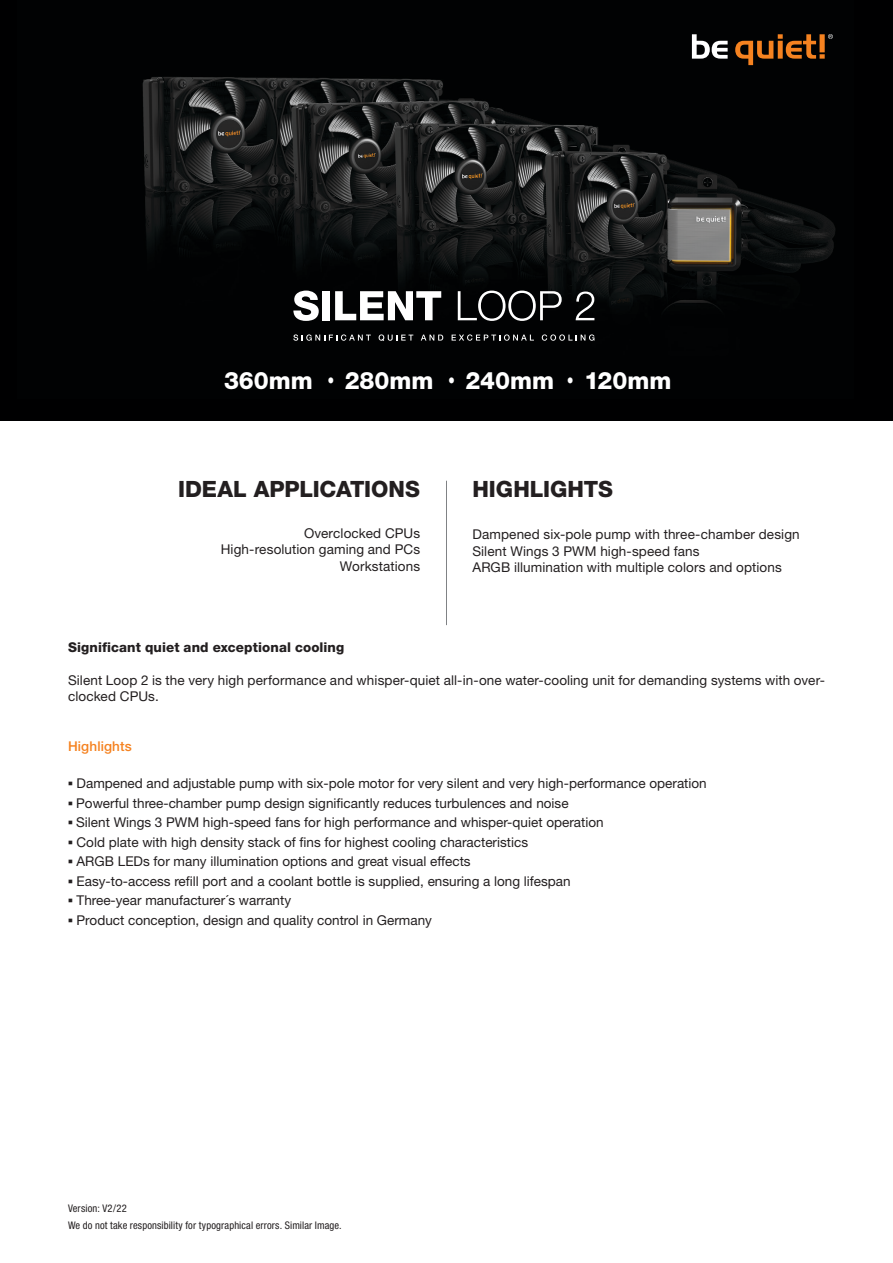
<style>
.page{position:relative;width:893px;height:1263px;background:#fff}
.page>*{position:absolute;margin:0;border:0;box-sizing:border-box;transform-origin:0 0}
.t1{font:800 24px "Helvetica Neue LT Pro";color:#fff}
.t2{font:800 22.5px "Helvetica Neue LT Pro";color:#231f20}
.t3{font:13.5px/16.5px "Helvetica Neue LT Pro";color:#231f20}
.t4{font:800 13.5px "Helvetica Neue LT Pro";letter-spacing:.01em;color:#231f20}
.t5{font:500 13.5px "Helvetica Neue LT Pro";letter-spacing:.01em;color:#f58220}
.t6{font:condensed 10.5px "Helvetica Neue LT Pro";letter-spacing:.015em;color:#231f20}
.s1{font-family:"Arial Narrow";font-weight:400}
.s2{font-family:"Franklin Gothic";font-weight:500}
</style>
<div class="page">
<div style="left:0;top:0;width:893px;height:421px;background:#000001"></div>
<img style="left:142px;top:34px;width:694px;height:307px">
<svg style="left:692px;top:34px;width:36px;height:25px"></svg>
<svg style="left:735px;top:34px;width:98px;height:31px"></svg>
<hr style="left:446px;top:481px;width:1px;height:144px;background:#808285">
<svg style="left:293px;top:334px;width:78px;height:7px"></svg>
<svg style="left:379px;top:334px;width:34px;height:7px"></svg>
<svg style="left:421px;top:335px;width:22px;height:6px"></svg>
<svg style="left:452px;top:334px;width:82px;height:7px"></svg>
<svg style="left:542px;top:334px;width:52px;height:7px"></svg>
<svg style="left:293px;top:291px;width:26px;height:30px"></svg>
<div style="left:322px;top:291px;width:8px;height:29px;background:#fff"></div>
<svg style="left:335px;top:291px;width:106px;height:29px"></svg>
<svg style="left:458px;top:291px;width:104px;height:30px"></svg>
<svg style="left:576px;top:291px;width:18px;height:29px"></svg>
<p class="t1" style="left:224px;top:366px;width:449px">360mm <span class="s1">•</span> 280mm <span class="s1">•</span> 240mm <span class="s1">•</span> 120mm</p>
<p class="t2" style="left:178px;top:475px;width:244px">IDEAL APPLICATIONS</p>
<p class="t2" style="left:472px;top:475px;width:142px">HIGHLIGHTS</p>
<p class="t3" style="left:304px;top:524px;width:118px">Overclocked CPUs</p>
<p class="t3" style="left:221px;top:541px;width:201px">High-resolution gaming and PCs</p>
<p class="t3" style="left:340px;top:557px;width:82px">Workstations</p>
<p class="t3" style="left:472px;top:526px;width:329px">Dampened six-pole pump with three-chamber design</p>
<p class="t3" style="left:472px;top:542px;width:229px">Silent Wings 3 PWM high-speed fans</p>
<p class="t3" style="left:472px;top:559px;width:311px">ARGB illumination with multiple colors and options</p>
<p class="t4" style="left:68px;top:639px;width:278px">Significant quiet and exceptional cooling</p>
<p class="t3" style="left:68px;top:671px;width:758px">Silent Loop 2 is the very high performance and whisper-quiet all-in-one water-cooling unit for demanding systems with over&shy;clocked CPUs.</p>
<p class="t5" style="left:68px;top:738px;width:65px">Highlights</p>
<p class="t3" style="left:68px;top:775px;width:640px"><span class="s2">▪</span> Dampened and adjustable pump with six-pole motor for very silent and very high-performance operation</p>
<p class="t3" style="left:68px;top:794px;width:502px"><span class="s2">▪</span> Powerful three-chamber pump design significantly reduces turbulences and noise</p>
<p class="t3" style="left:68px;top:814px;width:537px"><span class="s2">▪</span> Silent Wings 3 PWM high-speed fans for high performance and whisper-quiet operation</p>
<p class="t3" style="left:68px;top:833px;width:462px"><span class="s2">▪</span> Cold plate with high density stack of fins for highest cooling characteristics</p>
<p class="t3" style="left:68px;top:853px;width:404px"><span class="s2">▪</span> ARGB LEDs for many illumination options and great visual effects</p>
<p class="t3" style="left:68px;top:872px;width:504px"><span class="s2">▪</span> Easy-to-access refill port and a coolant bottle is supplied, ensuring a long lifespan</p>
<p class="t3" style="left:68px;top:892px;width:225px"><span class="s2">▪</span> Three-year manufacturer´s warranty</p>
<p class="t3" style="left:68px;top:911px;width:365px"><span class="s2">▪</span> Product conception, design and quality control in Germany</p>
<p class="t6" style="left:68px;top:1202px;width:60px">Version: V2/22</p>
<p class="t6" style="left:68px;top:1219px;width:275px">We do not take responsibility for typographical errors. Similar Image.</p>
</div>
